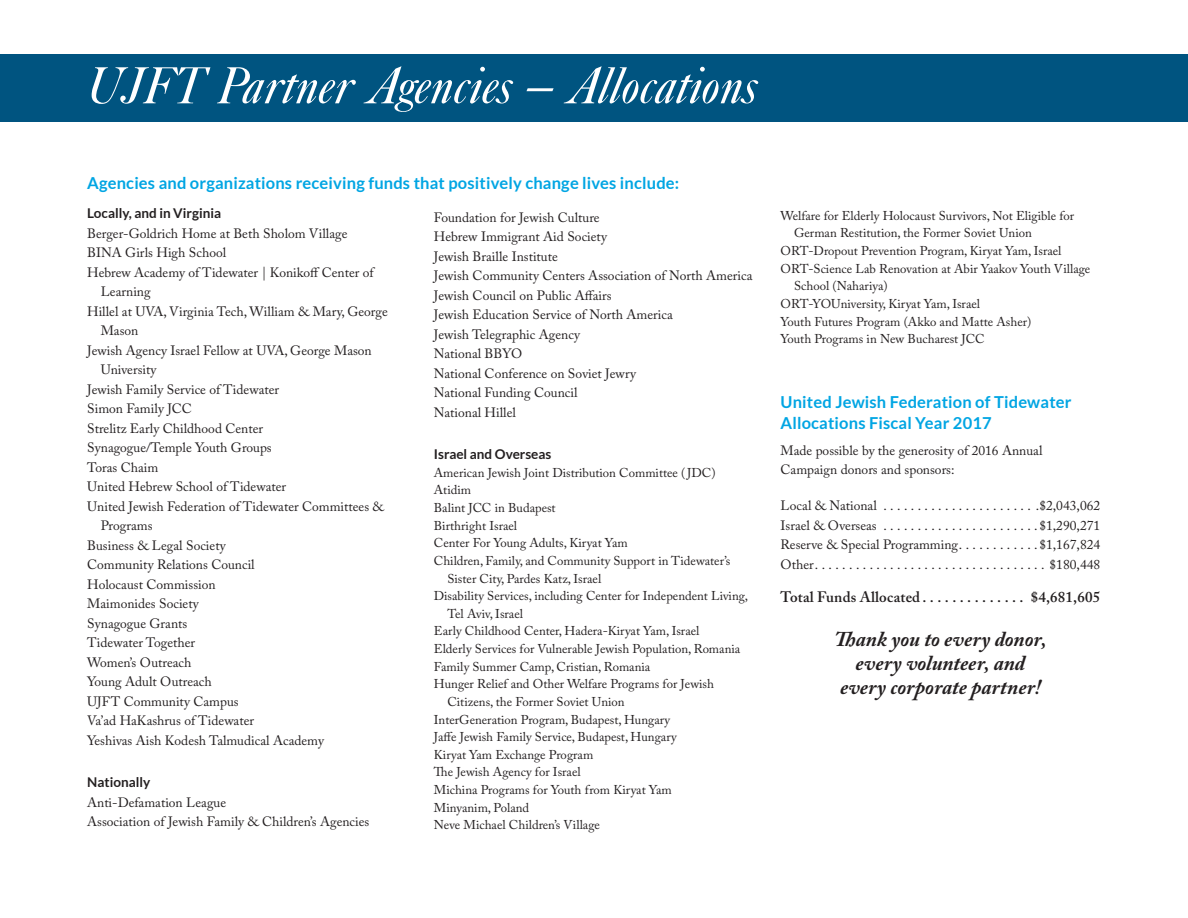
<style>
.page{position:relative;width:1188px;height:918px;background:#fff}
.page>*{position:absolute;margin:0;border:0;box-sizing:border-box;transform-origin:0 0}
.t1{font:italic 54px "Caslon No 540 D";letter-spacing:.01em;color:#fff}
.t2{font:italic 700 21px/24px "Adobe Caslon Pro";color:#231f20;text-align:center}
.t3{font:700 16.5px/21px "Lato";letter-spacing:.01em;color:#00a5e3}
.t4{font:600 15px "Adobe Caslon Pro";letter-spacing:.01em;color:#231f20}
.t5{font:13.5px/19.5px "Adobe Caslon Pro";color:#231f20}
.t6{font:700 13.5px "Lato";color:#231f20}
.t7{font:12.75px/17.5px "Adobe Caslon Pro";color:#231f20}
</style>
<div class="page">
<div style="left:0;top:54px;width:1188px;height:68px;background:#005480"></div>
<p class="t1" style="left:88px;top:58px;width:671px">UJFT Partner Agencies — Allocations</p>
<p class="t3" style="left:87px;top:172px;width:594px">Agencies and organizations receiving funds that positively change lives include:</p>
<p class="t6" style="left:87px;top:206px;width:135px">Locally, and in Virginia</p>
<p class="t5" style="left:87px;top:224px;width:262px">Berger-Goldrich Home at Beth Sholom Village</p>
<p class="t5" style="left:87px;top:243px;width:141px">BINA Girls High School</p>
<p class="t5" style="left:101px;top:263px;width:274px;text-indent:-14px">Hebrew Academy of Tidewater | Konikoff Center of<br>Learning</p>
<p class="t5" style="left:101px;top:302px;width:289px;text-indent:-14px">Hillel at UVA, Virginia Tech, William &amp; Mary, George<br>Mason</p>
<p class="t5" style="left:101px;top:341px;width:273px;text-indent:-14px">Jewish Agency Israel Fellow at UVA, George Mason<br>University</p>
<p class="t5" style="left:87px;top:380px;width:193px">Jewish Family Service of Tidewater</p>
<p class="t5" style="left:87px;top:399px;width:106px">Simon Family JCC</p>
<p class="t5" style="left:87px;top:419px;width:177px">Strelitz Early Childhood Center</p>
<p class="t5" style="left:87px;top:438px;width:186px">Synagogue/Temple Youth Groups</p>
<p class="t5" style="left:87px;top:457px;width:73px">Toras Chaim</p>
<p class="t5" style="left:87px;top:477px;width:201px">United Hebrew School of Tidewater</p>
<p class="t5" style="left:101px;top:496px;width:285px;text-indent:-14px">United Jewish Federation of Tidewater Committees &amp;<br>Programs</p>
<p class="t5" style="left:87px;top:535px;width:140px">Business &amp; Legal Society</p>
<p class="t5" style="left:87px;top:555px;width:169px">Community Relations Council</p>
<p class="t5" style="left:87px;top:574px;width:130px">Holocaust Commission</p>
<p class="t5" style="left:87px;top:594px;width:113px">Maimonides Society</p>
<p class="t5" style="left:87px;top:613px;width:102px">Synagogue Grants</p>
<p class="t5" style="left:87px;top:633px;width:109px">Tidewater Together</p>
<p class="t5" style="left:87px;top:652px;width:106px">Women’s Outreach</p>
<p class="t5" style="left:87px;top:672px;width:126px">Young Adult Outreach</p>
<p class="t5" style="left:87px;top:691px;width:153px">UJFT Community Campus</p>
<p class="t5" style="left:87px;top:711px;width:168px">Va’ad HaKashrus of Tidewater</p>
<p class="t5" style="left:87px;top:730px;width:238px">Yeshivas Aish Kodesh Talmudical Academy</p>
<p class="t6" style="left:87px;top:775px;width:65px">Nationally</p>
<p class="t5" style="left:87px;top:792px;width:140px">Anti-Defamation League</p>
<p class="t5" style="left:87px;top:812px;width:284px">Association of Jewish Family &amp; Children’s Agencies</p>
<p class="t5" style="left:434px;top:207px;width:167px">Foundation for Jewish Culture</p>
<p class="t5" style="left:434px;top:227px;width:175px">Hebrew Immigrant Aid Society</p>
<p class="t5" style="left:434px;top:246px;width:125px">Jewish Braille Institute</p>
<p class="t5" style="left:434px;top:266px;width:320px">Jewish Community Centers Association of North America</p>
<p class="t5" style="left:434px;top:285px;width:179px">Jewish Council on Public Affairs</p>
<p class="t5" style="left:434px;top:305px;width:241px">Jewish Education Service of North America</p>
<p class="t5" style="left:434px;top:324px;width:148px">Jewish Telegraphic Agency</p>
<p class="t5" style="left:434px;top:344px;width:90px">National BBYO</p>
<p class="t5" style="left:434px;top:363px;width:204px">National Conference on Soviet Jewry</p>
<p class="t5" style="left:434px;top:383px;width:145px">National Funding Council</p>
<p class="t5" style="left:434px;top:402px;width:84px">National Hillel</p>
<p class="t6" style="left:434px;top:446px;width:119px">Israel and Overseas</p>
<p class="t7" style="left:434px;top:464px;width:283px">American Jewish Joint Distribution Committee ( JDC)</p>
<p class="t7" style="left:434px;top:481px;width:39px">Atidim</p>
<p class="t7" style="left:434px;top:499px;width:123px">Balint JCC in Budapest</p>
<p class="t7" style="left:434px;top:517px;width:85px">Birthright Israel</p>
<p class="t7" style="left:434px;top:534px;width:195px">Center For Young Adults, Kiryat Yam</p>
<p class="t7" style="left:447px;top:552px;width:285px;text-indent:-14px">Children, Family, and Community Support in Tidewater’s<br>Sister City, Pardes Katz, Israel</p>
<p class="t7" style="left:447px;top:587px;width:302px;text-indent:-14px">Disability Services, including Center for Independent Living,<br>Tel Aviv, Israel</p>
<p class="t7" style="left:434px;top:622px;width:267px">Early Childhood Center, Hadera-Kiryat Yam, Israel</p>
<p class="t7" style="left:434px;top:640px;width:308px">Elderly Services for Vulnerable Jewish Population, Romania</p>
<p class="t7" style="left:434px;top:658px;width:218px">Family Summer Camp, Cristian, Romania</p>
<p class="t7" style="left:447px;top:675px;width:268px;text-indent:-14px">Hunger Relief and Other Welfare Programs for Jewish<br>Citizens, the Former Soviet Union</p>
<p class="t7" style="left:434px;top:710px;width:238px">InterGeneration Program, Budapest, Hungary</p>
<p class="t7" style="left:434px;top:728px;width:244px">Jaffe Jewish Family Service, Budapest, Hungary</p>
<p class="t7" style="left:434px;top:746px;width:161px">Kiryat Yam Exchange Program</p>
<p class="t7" style="left:434px;top:763px;width:148px">The Jewish Agency for Israel</p>
<p class="t7" style="left:434px;top:781px;width:239px">Michina Programs for Youth from Kiryat Yam</p>
<p class="t7" style="left:434px;top:798px;width:97px">Minyanim, Poland</p>
<p class="t7" style="left:434px;top:816px;width:168px">Neve Michael Children’s Village</p>
<p class="t7" style="left:794px;top:207px;width:282px;text-indent:-14px">Welfare for Elderly Holocaust Survivors, Not Eligible for<br>German Restitution, the Former Soviet Union</p>
<p class="t7" style="left:781px;top:242px;width:282px">ORT-Dropout Prevention Program, Kiryat Yam, Israel</p>
<p class="t7" style="left:794px;top:260px;width:298px;text-indent:-14px">ORT-Science Lab Renovation at Abir Yaakov Youth Village<br>School (Nahariya)</p>
<p class="t7" style="left:781px;top:295px;width:201px">ORT-YOUniversity, Kiryat Yam, Israel</p>
<p class="t7" style="left:781px;top:312px;width:252px">Youth Futures Program (Akko and Matte Asher)</p>
<p class="t7" style="left:781px;top:330px;width:206px">Youth Programs in New Bucharest JCC</p>
<p class="t3" style="left:781px;top:391px;width:293px">United Jewish Federation of Tidewater<br>Allocations Fiscal Year 2017</p>
<p class="t5" style="left:781px;top:441px;width:263px">Made possible by the generosity of 2016 Annual<br>Campaign donors and sponsors:</p>
<p class="t5" style="left:781px;top:496px;width:104px">Local &amp; National .......................</p>
<p class="t5" style="left:1036px;top:496px;width:66px">.$2,043,062</p>
<p class="t5" style="left:781px;top:516px;width:104px">Israel &amp; Overseas .......................</p>
<p class="t5" style="left:1039px;top:516px;width:62px">$1,290,271</p>
<p class="t5" style="left:781px;top:535px;width:182px">Reserve &amp; Special Programming............</p>
<p class="t5" style="left:1039px;top:535px;width:62px">$1,167,824</p>
<p class="t5" style="left:781px;top:555px;width:38px">Other...................................</p>
<p class="t5" style="left:1050px;top:555px;width:52px">$180,448</p>
<p class="t4" style="left:781px;top:588px;width:321px">Total Funds Allocated . . . . . . . . . . . . . . $4,681,605</p>
<p class="t2" style="left:834px;top:627px;width:213px">Thank you to every donor, every volunteer, and every corporate partner!</p>
</div>
